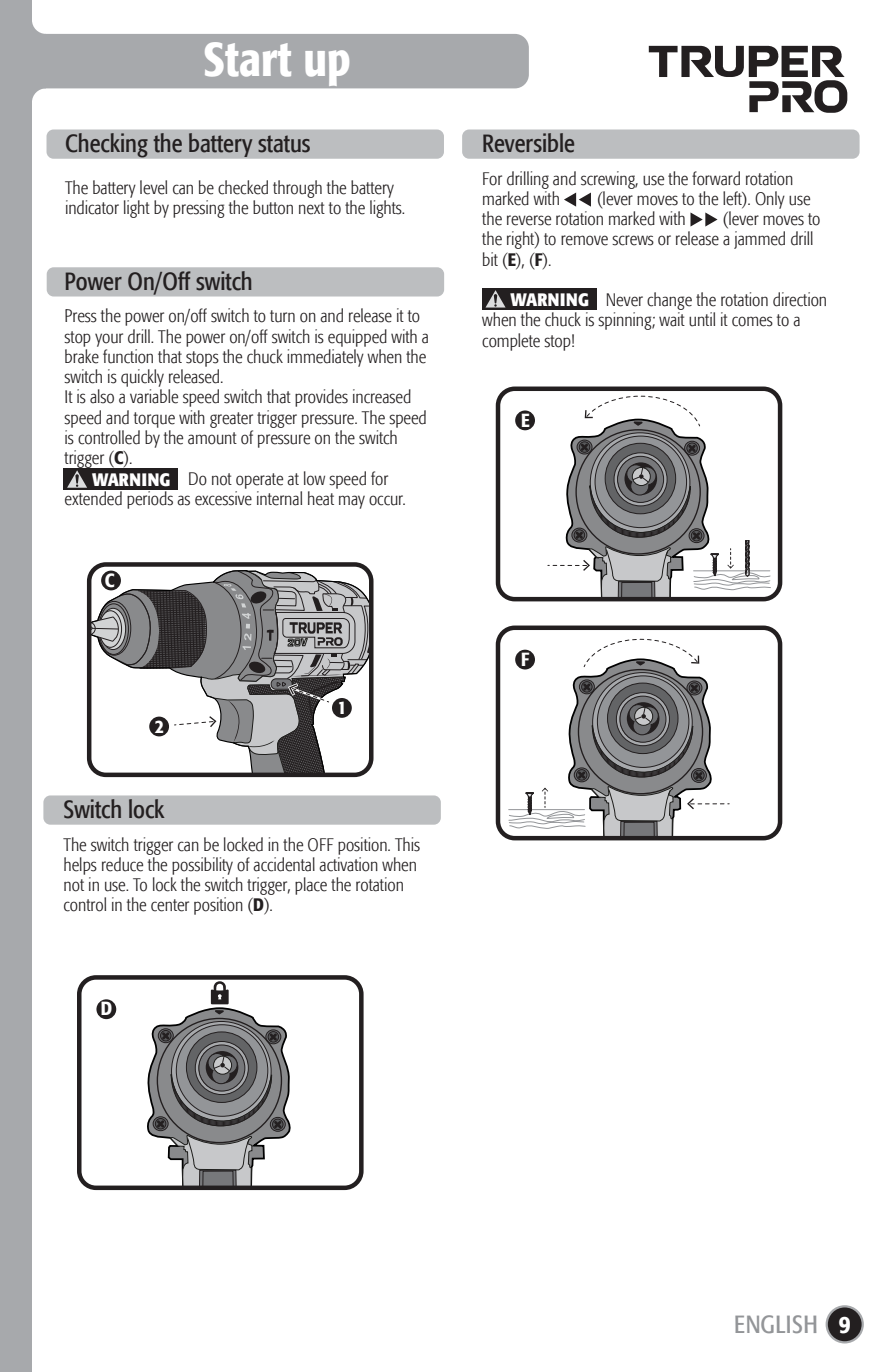
<style>
.page{position:relative;width:893px;height:1372px;background:#fff}
.page>*{position:absolute;margin:0;border:0;box-sizing:border-box;transform-origin:0 0}
.t1{font:500 condensed 47.25px "Formata";color:#fff}
.t2{font:condensed 24.75px "Formata";color:#231f20}
.t3{font:condensed 24.75px "Formata";letter-spacing:.02em;color:#939598}
.t4{font:500 condensed 24.75px "Formata";color:#fff}
.t5{font:500 condensed 18.9px "Formata";color:#fff}
.t6{font:300 condensed 18px/20.2px "Formata";color:#231f20}
.t7{font:700 condensed 18px "Formata";letter-spacing:.02em;color:#fff}
.s1{font-weight:500}
</style>
<div class="page">
<div style="left:0;top:0;width:32px;height:1371px;background:#a7a9ac"></div>
<div style="left:32px;top:34px;width:497px;height:54px;background:#a7a9ac;border-radius:14px"></div>
<svg style="left:32px;top:22px;width:14px;height:78px"></svg>
<div style="left:47px;top:267px;width:397px;height:29px;background:#bcbec0;border-radius:7px"></div>
<div style="left:47px;top:129px;width:397px;height:30px;background:#bcbec0;border-radius:7px"></div>
<div style="left:43px;top:795px;width:398px;height:29px;background:#bcbec0;border-radius:7px"></div>
<div style="left:462px;top:129px;width:398px;height:30px;background:#bcbec0;border-radius:7px"></div>
<div style="left:87px;top:562px;width:286px;height:215px;border:4px solid #231f20;border-radius:17px"></div>
<div style="left:77px;top:975px;width:287px;height:214px;border:4px solid #231f20;border-radius:17px"></div>
<div style="left:496px;top:386px;width:286px;height:215px;border:4px solid #231f20;border-radius:17px"></div>
<div style="left:496px;top:625px;width:286px;height:215px;border:4px solid #231f20;border-radius:17px"></div>
<svg style="left:649px;top:46px;width:198px;height:67px"></svg>
<svg style="left:89px;top:570px;width:282px;height:204px"></svg>
<svg style="left:548px;top:389px;width:223px;height:210px"></svg>
<svg style="left:508px;top:628px;width:253px;height:211px"></svg>
<div style="left:827px;top:1306px;width:36px;height:36px;background:#231f20;border-radius:50%"></div>
<div style="left:826px;top:1305px;width:38px;height:38px;border:2px solid #a7a9ac;border-radius:50%"></div>
<div style="left:64px;top:468px;width:114px;height:21px;background:#231f20"></div>
<svg style="left:67px;top:470px;width:20px;height:18px"></svg>
<div style="left:482px;top:288px;width:114px;height:21px;background:#231f20"></div>
<svg style="left:485px;top:290px;width:21px;height:18px"></svg>
<div style="left:96px;top:999px;width:20px;height:20px;background:#231f20;border-radius:50%"></div>
<div style="left:515px;top:410px;width:20px;height:20px;background:#231f20;border-radius:50%"></div>
<div style="left:515px;top:649px;width:20px;height:20px;background:#231f20;border-radius:50%"></div>
<div style="left:101px;top:570px;width:20px;height:20px;background:#231f20;border-radius:50%"></div>
<div style="left:332px;top:698px;width:20px;height:19px;background:#231f20;border-radius:50%"></div>
<div style="left:149px;top:716px;width:20px;height:20px;background:#231f20;border-radius:50%"></div>
<svg style="left:564px;top:192px;width:27px;height:15px"></svg>
<svg style="left:690px;top:212px;width:27px;height:14px"></svg>
<svg style="left:133px;top:977px;width:207px;height:210px"></svg>
<h1 class="t1" style="left:204px;top:30px;width:149px">Start up</h1>
<h2 class="t2" style="left:65px;top:129px;width:247px">Checking the battery status</h2>
<p class="t6" style="left:65px;top:177px;width:342px">The battery level can be checked through the battery indicator light by pressing the button next to the lights.</p>
<h2 class="t2" style="left:65px;top:267px;width:190px">Power On/Off switch</h2>
<p class="t6" style="left:65px;top:306px;width:357px">Press the power on/off switch to turn on and release it to</p>
<p class="t6" style="left:65px;top:326px;width:366px">stop your drill. The power on/off switch is equipped with a</p>
<p class="t6" style="left:65px;top:347px;width:363px">brake function that stops the chuck immediately when the</p>
<p class="t6" style="left:65px;top:367px;width:160px">switch is quickly released.</p>
<p class="t6" style="left:65px;top:387px;width:348px">It is also a variable speed switch that provides increased</p>
<p class="t6" style="left:65px;top:407px;width:364px">speed and torque with greater trigger pressure. The speed</p>
<p class="t6" style="left:65px;top:428px;width:335px">is controlled by the amount of pressure on the switch</p>
<p class="t6" style="left:65px;top:448px;width:69px">trigger (<span class="s1">C</span>).</p>
<p class="t6" style="left:188px;top:468px;width:201px">Do not operate at low speed for</p>
<p class="t6" style="left:65px;top:488px;width:343px">extended periods as excessive internal heat may occur.</p>
<p class="t7" style="left:92px;top:468px;width:80px">WARNING</p>
<p class="t5" style="left:105px;top:568px;width:11px">C</p>
<p class="t5" style="left:155px;top:714px;width:11px">2</p>
<h2 class="t2" style="left:64px;top:794px;width:103px">Switch lock</h2>
<p class="t5" style="left:337px;top:696px;width:11px">1</p>
<p class="t6" style="left:64px;top:834px;width:358px">The switch trigger can be locked in the OFF position. This helps reduce the possibility of accidental activation when not in use. To lock the switch trigger, place the rotation control in the center position (<span class="s1">D</span>).</p>
<p class="t5" style="left:101px;top:997px;width:13px">D</p>
<h2 class="t2" style="left:482px;top:129px;width:94px">Reversible</h2>
<p class="t6" style="left:482px;top:168px;width:313px">For drilling and screwing, use the forward rotation marked with</p>
<p class="t6" style="left:482px;top:189px;width:330px;text-indent:115px">(lever moves to the left). Only use the reverse rotation marked with</p>
<p class="t6" style="left:482px;top:209px;width:340px;text-indent:240px">(lever moves to the right) to remove screws or release a jammed drill bit (<span class="s1">E</span>), (<span class="s1">F</span>).</p>
<p class="t6" style="left:482px;top:290px;width:346px;text-indent:123px">Never change the rotation direction when the chuck is spinning; wait until it comes to a complete stop!</p>
<p class="t7" style="left:510px;top:288px;width:80px">WARNING</p>
<p class="t5" style="left:521px;top:408px;width:10px">E</p>
<p class="t5" style="left:521px;top:647px;width:10px">F</p>
<h2 class="t3" style="left:734px;top:1309px;width:85px">ENGLISH</h2>
<h2 class="t4" style="left:839px;top:1309px;width:13px">9</h2>
</div>
